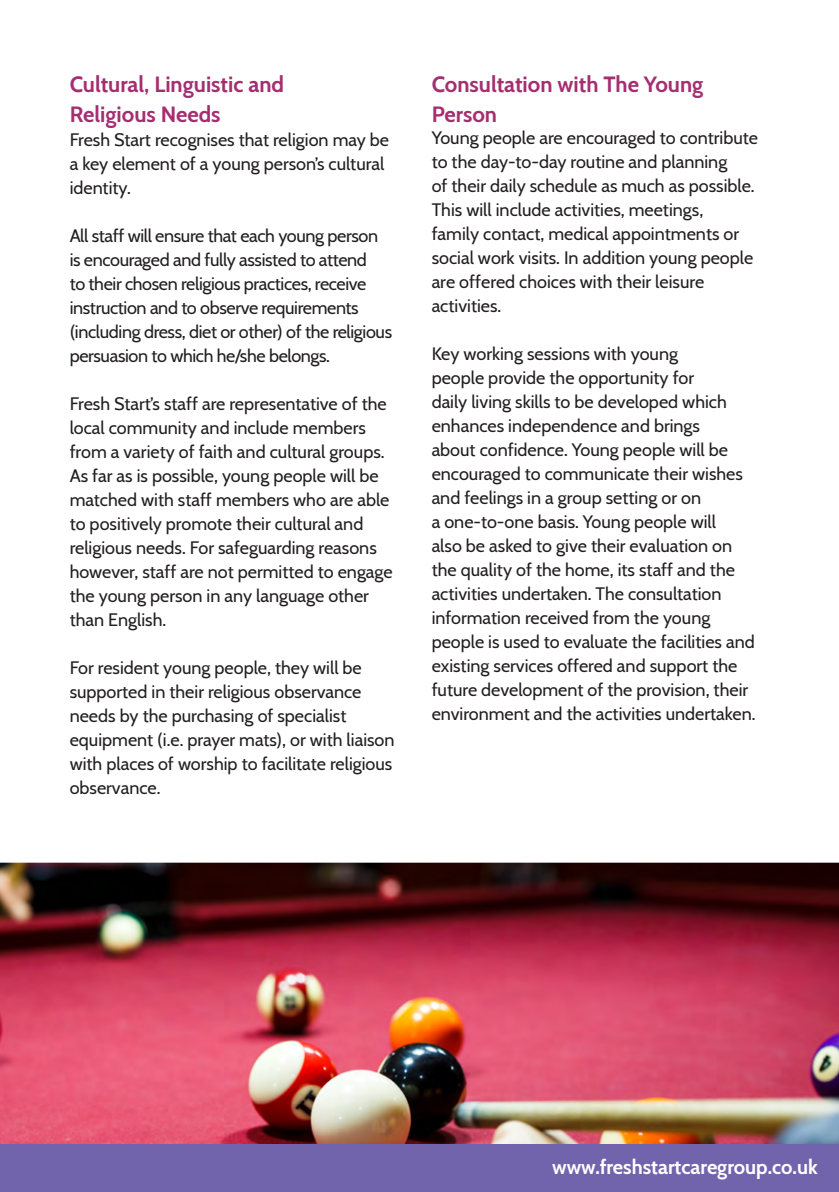
<style>
.page{position:relative;width:839px;height:1192px;background:#fff}
.page>*{position:absolute;margin:0;border:0;box-sizing:border-box;transform-origin:0 0}
.t1{font:700 22px/30px "Cabin";color:#a52e70}
.t2{font:700 20px "Cabin";color:#fff}
.t3{font:18px/24px "Cabin";color:#231f20}
.t4{font:18px/24px "Cabin";letter-spacing:-.02em;color:#231f20}
</style>
<div class="page">
<img style="left:0;top:862px;width:838px;height:282px">
<div style="left:0;top:1144px;width:838px;height:48px;background:#7164ac"></div>
<p class="t1" style="left:70px;top:67px;width:216px">Cultural, Linguistic and<br>Religious Needs</p>
<p class="t3" style="left:70px;top:126px;width:321px">Fresh Start recognises that religion may be a key element of a young person’s cultural identity.</p>
<p class="t4" style="left:70px;top:222px;width:324px">All staff will ensure that each young person is encouraged and fully assisted to attend<br>to their chosen religious practices, receive instruction and to observe requirements (including dress, diet or other) of the religious persuasion to which he/she belongs.</p>
<p class="t3" style="left:70px;top:390px;width:324px">Fresh Start’s staff are representative of the local community and include members from a variety of faith and cultural groups.<br>As far as is possible, young people will be matched with staff members who are able to positively promote their cultural and religious needs. For safeguarding reasons however, staff are not permitted to engage the young person in any language other than English.</p>
<p class="t3" style="left:70px;top:654px;width:326px">For resident young people, they will be supported in their religious observance needs by the purchasing of specialist equipment (i.e. prayer mats), or with liaison with places of worship to facilitate religious observance.</p>
<p class="t1" style="left:431px;top:67px;width:273px">Consultation with The Young<br>Person</p>
<p class="t3" style="left:431px;top:125px;width:328px">Young people are encouraged to contribute to the day-to-day routine and planning<br>of their daily schedule as much as possible.<br>This will include activities, meetings,<br>family contact, medical appointments or social work visits. In addition young people are offered choices with their leisure activities.</p>
<p class="t3" style="left:431px;top:341px;width:325px">Key working sessions with young<br>people provide the opportunity for<br>daily living skills to be developed which enhances independence and brings<br>about confidence. Young people will be encouraged to communicate their wishes and feelings in a group setting or on<br>a one-to-one basis. Young people will<br>also be asked to give their evaluation on the quality of the home, its staff and the activities undertaken. The consultation information received from the young people is used to evaluate the facilities and existing services offered and support the future development of the provision, their environment and the activities undertaken.</p>
<p class="t2" style="left:552px;top:1151px;width:267px">www.freshstartcaregroup.co.uk</p>
</div>
